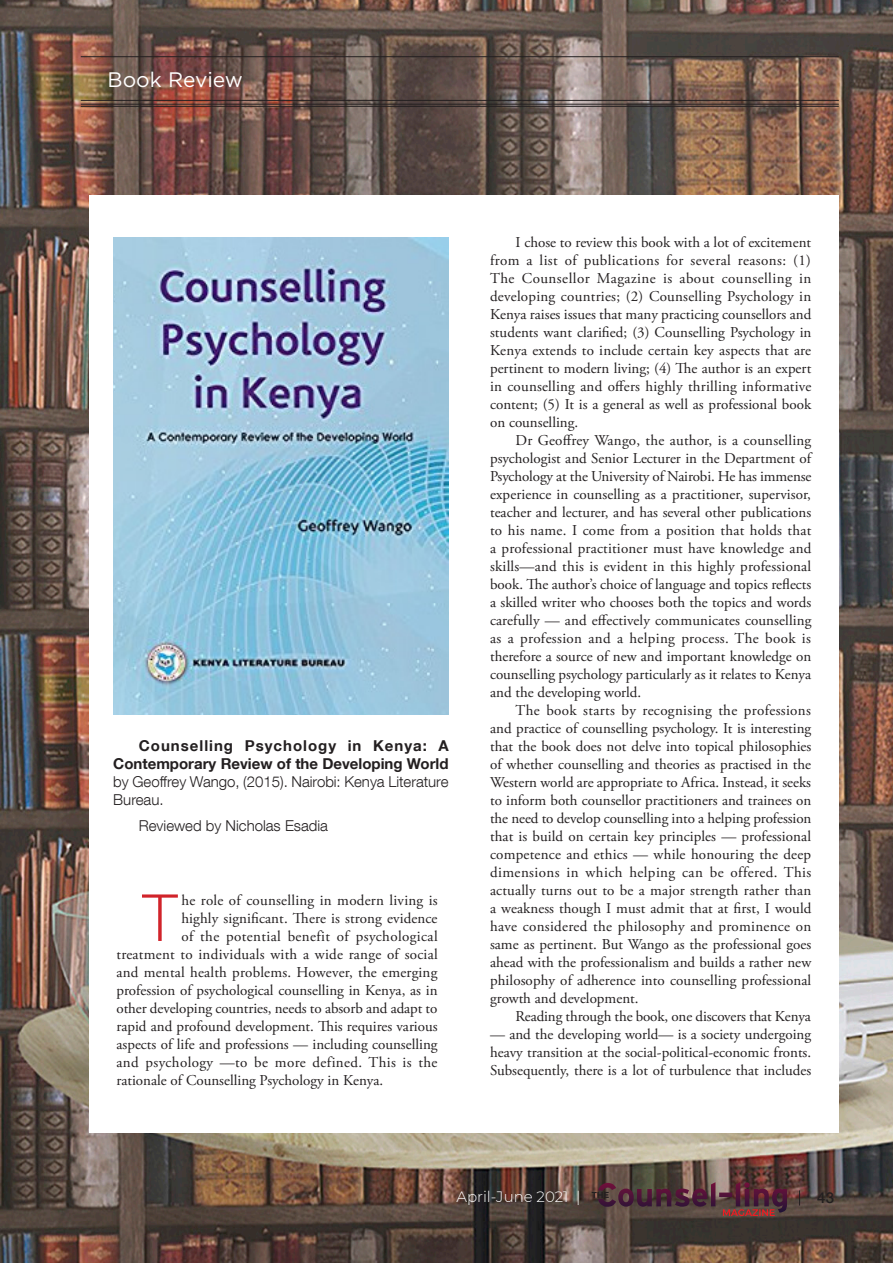
<style>
.page{position:relative;width:893px;height:1263px;background:#fff}
.page>*{position:absolute;margin:0;border:0;box-sizing:border-box;transform-origin:0 0}
.t1{font:300 66.45px "Gotham";color:#d1232a}
.t2{font:21px "Gotham";color:#fff}
.t3{font:15px/18px "Adobe Garamond Pro";color:#231f20;text-align:justify}
.t4{font:700 15px/18px "Helvetica Neue LT Com";color:#231f20;text-align:justify}
.t5{font:15px "Adobe Garamond Pro";letter-spacing:.025em;color:#231f20}
.t6{font:15px "Adobe Garamond Pro";letter-spacing:.02em;color:#231f20}
.t7{font:300 15px "Helvetica Neue LT Com";color:#231f20}
.t8{font:300 15px "Montserrat";color:#fff}
.t9{font:500 15px "Helvetica Neue LT Com";color:#231f20}
.s1{font-weight:300}
</style>
<div class="page">
<img style="left:0;top:0;width:893px;height:1263px">
<div style="left:89px;top:196px;width:750px;height:937px;background:#fff"></div>
<img style="left:113px;top:238px;width:336px;height:476px">
<hr style="left:81px;top:106px;width:758px;height:1px;background:#231f20">
<hr style="left:81px;top:56px;width:758px;height:1px;background:#231f20">
<hr style="left:81px;top:100px;width:758px;height:1px;background:#231f20">
<hr style="left:81px;top:104px;width:758px;height:1px;background:#231f20">
<svg style="left:799px;top:1190px;width:1px;height:15px"></svg>
<svg style="left:592px;top:1182px;width:195px;height:34px;background:#5a3a3e"></svg>
<p class="t2" style="left:108px;top:66px;width:137px">Book Review</p>
<p class="t4" style="left:113px;top:736px;width:337px;text-indent:26px">Counselling Psychology in Kenya: A Contemporary Review of the Developing World <span class="s1">by Geoffrey Wango, (2015). Nairobi: Kenya Literature Bureau.</span></p>
<p class="t7" style="left:139px;top:817px;width:191px">Reviewed by Nicholas Esadia</p>
<p class="t1" style="left:138px;top:875px;width:45px">T</p>
<p class="t3" style="left:181px;top:892px;width:258px">he role of counselling in modern living is</p>
<p class="t3" style="left:181px;top:910px;width:258px">highly significant. There is strong evidence</p>
<p class="t5" style="left:181px;top:927px;width:258px">of the potential benefit of psychological</p>
<p class="t6" style="left:116px;top:945px;width:323px">treatment to individuals with a wide range of social</p>
<p class="t3" style="left:116px;top:964px;width:322px">and mental health problems. However, the emerging</p>
<p class="t3" style="left:116px;top:982px;width:323px">profession of psychological counselling in Kenya, as in</p>
<p class="t3" style="left:116px;top:1000px;width:322px">other developing countries, needs to absorb and adapt to</p>
<p class="t3" style="left:116px;top:1018px;width:323px">rapid and profound development. This requires various</p>
<p class="t3" style="left:116px;top:1036px;width:323px">aspects of life and professions — including counselling</p>
<p class="t5" style="left:116px;top:1053px;width:322px">and psychology —to be more defined. This is the</p>
<p class="t3" style="left:116px;top:1072px;width:268px">rationale of Counselling Psychology in Kenya.</p>
<p class="t3" style="left:490px;top:234px;width:323px;text-indent:26px">I chose to review this book with a lot of excitement from a list of publications for several reasons: (1)<br>The Counsellor Magazine is about counselling in developing countries; (2) Counselling Psychology in Kenya raises issues that many practicing counsellors and students want clarified; (3) Counselling Psychology in Kenya extends to include certain key aspects that are pertinent to modern living; (4) The author is an expert in counselling and offers highly thrilling informative content; (5) It is a general as well as professional book on counselling.</p>
<p class="t3" style="left:490px;top:432px;width:323px;text-indent:26px">Dr Geoffrey Wango, the author, is a counselling psychologist and Senior Lecturer in the Department of Psychology at the University of Nairobi. He has immense experience in counselling as a practitioner, supervisor, teacher and lecturer, and has several other publications to his name. I come from a position that holds that a professional practitioner must have knowledge and skills—and this is evident in this highly professional book. The author’s choice of language and topics reflects a skilled writer who chooses both the topics and words carefully — and effectively communicates counselling as a profession and a helping process. The book is therefore a source of new and important knowledge on counselling psychology particularly as it relates to Kenya and the developing world.</p>
<p class="t3" style="left:490px;top:702px;width:323px;text-indent:26px">The book starts by recognising the professions and practice of counselling psychology. It is interesting that the book does not delve into topical philosophies of whether counselling and theories as practised in the Western world are appropriate to Africa. Instead, it seeks to inform both counsellor practitioners and trainees on the need to develop counselling into a helping profession that is build on certain key principles — professional competence and ethics — while honouring the deep dimensions in which helping can be offered. This actually turns out to be a major strength rather than a weakness though I must admit that at first, I would have considered the philosophy and prominence on same as pertinent. But Wango as the professional goes ahead with the professionalism and builds a rather new philosophy of adherence into counselling professional growth and development.</p>
<p class="t3" style="left:516px;top:1008px;width:297px">Reading through the book, one discovers that Kenya</p>
<p class="t3" style="left:490px;top:1026px;width:323px">— and the developing world— is a society undergoing heavy transition at the social-political-economic fronts.<br>Subsequently, there is a lot of turbulence that includes</p>
<p class="t8" style="left:457px;top:1186px;width:126px">April-June 2021 |</p>
<p class="t9" style="left:817px;top:1189px;width:18px">43</p>
</div>
